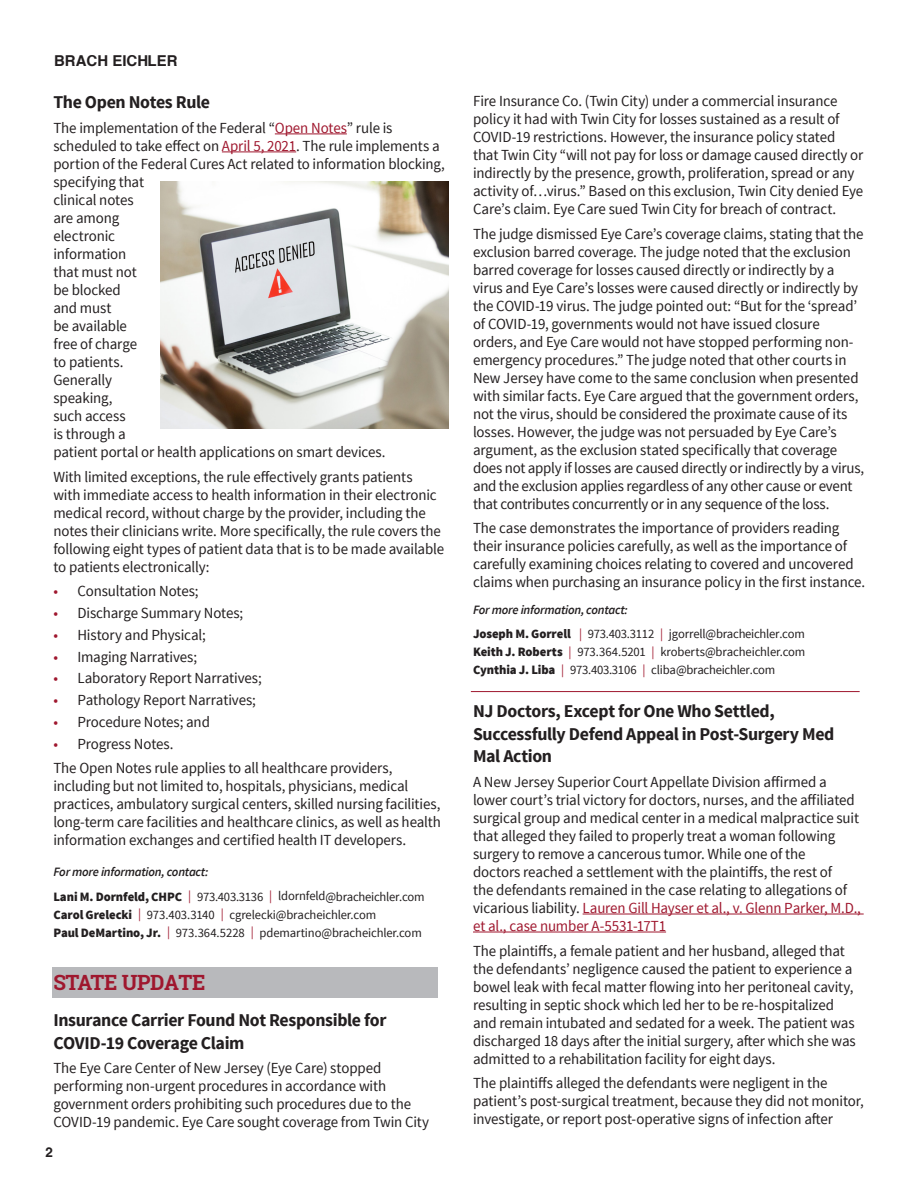
<style>
.page{position:relative;width:918px;height:1188px;background:#fff}
.page>*{position:absolute;margin:0;border:0;box-sizing:border-box;transform-origin:0 0}
.hyperlink{font:700 21px "Roboto Slab";letter-spacing:-.02em;color:#9f172e}
.FOR_MORE_INFORMATI{font:700 18px/22.5px "Source Sans Pro";letter-spacing:-.02em;color:#231f20}
.Back_Page_Contacts{font:700 18px/22.5px "Source Sans Pro";letter-spacing:-.02em;color:#231f20}
.Back_Page_Contacts-2{font:15.3px/18px "Source Sans Pro";letter-spacing:-.01em;color:#231f20}
.t1{font:700 15px "Swansea";color:#231f20}
.Page_Numbers_9_13_65{font:700 13.5px "Swansea";color:#231f20}
.hyperlink-2{font:12.75px/18px "Source Sans Pro";letter-spacing:-.02em;color:#231f20}
.Back_Page_Contacts-3{font:12.75px "Source Sans Pro";letter-spacing:-.01em;color:#231f20}
.FOR_MORE_INFORMATI-2{font:italic 600 12.75px "Source Sans Pro";letter-spacing:-.02em;color:#231f20}
.FOR_MORE_INFORMATI-3{font:12.75px "Source Sans Pro";letter-spacing:-.02em;color:#231f20}
.s1{color:#9f172e}
.s2{font-weight:900}
</style>
<div class="page">
<div style="left:52px;top:967px;width:386px;height:31px;background:#b8b9bc"></div>
<hr style="left:275px;top:134px;width:72px;height:1px;background:#9f172e">
<hr style="left:222px;top:152px;width:74px;height:1px;background:#9f172e">
<hr style="left:583px;top:914px;width:281px;height:1px;background:#9f172e">
<hr style="left:473px;top:932px;width:193px;height:1px;background:#9f172e">
<hr style="left:471px;top:691px;width:389px;height:1px;background:#9f172e">
<img style="left:161px;top:182px;width:287px;height:246px">
<p class="t1" style="left:54px;top:52px;width:125px">BRACH EICHLER</p>
<p class="FOR_MORE_INFORMATI" style="left:53px;top:91px;width:158px">The Open Notes Rule</p>
<p class="Back_Page_Contacts-2" style="left:53px;top:119px;width:393px">The implementation of the Federal “<span class="s1">Open Notes</span>” rule is scheduled to take effect on <span class="s1">April 5, 2021</span>. The rule implements a portion of the Federal Cures Act related to information blocking, specifying that<br>clinical notes<br>are among<br>electronic<br>information<br>that must not<br>be blocked<br>and must<br>be available<br>free of charge<br>to patients.<br>Generally<br>speaking,<br>such access<br>is through a<br>patient portal or health applications on smart devices.</p>
<p class="Back_Page_Contacts-2" style="left:53px;top:468px;width:392px">With limited exceptions, the rule effectively grants patients<br>with immediate access to health information in their electronic medical record, without charge by the provider, including the notes their clinicians write. More specifically, the rule covers the following eight types of patient data that is to be made available to patients electronically:</p>
<p class="Back_Page_Contacts-2" style="left:53px;top:582px;width:147px"><span class="s1">•</span> Consultation Notes;</p>
<p class="Back_Page_Contacts-2" style="left:53px;top:604px;width:191px"><span class="s1">•</span> Discharge Summary Notes;</p>
<p class="Back_Page_Contacts-2" style="left:53px;top:626px;width:154px"><span class="s1">•</span> History and Physical;</p>
<p class="Back_Page_Contacts-2" style="left:53px;top:648px;width:145px"><span class="s1">•</span> Imaging Narratives;</p>
<p class="Back_Page_Contacts-2" style="left:53px;top:669px;width:210px"><span class="s1">•</span> Laboratory Report Narratives;</p>
<p class="Back_Page_Contacts-2" style="left:53px;top:691px;width:204px"><span class="s1">•</span> Pathology Report Narratives;</p>
<p class="Back_Page_Contacts-2" style="left:53px;top:713px;width:158px"><span class="s1">•</span> Procedure Notes; and</p>
<p class="Back_Page_Contacts-2" style="left:53px;top:735px;width:122px"><span class="s1">•</span> Progress Notes.</p>
<p class="Back_Page_Contacts-2" style="left:53px;top:759px;width:389px">The Open Notes rule applies to all healthcare providers, including but not limited to, hospitals, physicians, medical practices, ambulatory surgical centers, skilled nursing facilities, long-term care facilities and healthcare clinics, as well as health information exchanges and certified health IT developers.</p>
<p class="FOR_MORE_INFORMATI-2" style="left:53px;top:864px;width:156px">For more information, contact:</p>
<p class="hyperlink-2" style="left:53px;top:888px;width:373px"><span class="s2">Lani M. Dornfeld, CHPC</span> <span class="s1">|</span> 973.403.3136 <span class="s1">|</span> ldornfeld@bracheichler.com<br><span class="s2">Carol Grelecki</span> <span class="s1">|</span> 973.403.3140 <span class="s1">|</span> cgrelecki@bracheichler.com</p>
<p class="Back_Page_Contacts-3" style="left:53px;top:925px;width:370px"><span class="s2">Paul DeMartino, Jr.</span> <span class="s1">|</span> 973.364.5228 <span class="s1">|</span> pdemartino@bracheichler.com</p>
<p class="hyperlink" style="left:53px;top:968px;width:154px">STATE UPDATE</p>
<p class="Back_Page_Contacts" style="left:53px;top:1010px;width:335px">Insurance Carrier Found Not Responsible for<br>COVID-19 Coverage Claim</p>
<p class="Back_Page_Contacts-2" style="left:53px;top:1060px;width:377px">The Eye Care Center of New Jersey (Eye Care) stopped performing non-urgent procedures in accordance with government orders prohibiting such procedures due to the COVID-19 pandemic. Eye Care sought coverage from Twin City</p>
<p class="Page_Numbers_9_13_65" style="left:45px;top:1144px;width:9px">2</p>
<p class="Back_Page_Contacts-2" style="left:473px;top:92px;width:392px">Fire Insurance Co. (Twin City) under a commercial insurance policy it had with Twin City for losses sustained as a result of COVID-19 restrictions. However, the insurance policy stated that Twin City “will not pay for loss or damage caused directly or indirectly by the presence, growth, proliferation, spread or any activity of…virus.” Based on this exclusion, Twin City denied Eye Care’s claim. Eye Care sued Twin City for breach of contract.</p>
<p class="Back_Page_Contacts-2" style="left:473px;top:225px;width:393px">The judge dismissed Eye Care’s coverage claims, stating that the exclusion barred coverage. The judge noted that the exclusion barred coverage for losses caused directly or indirectly by a virus and Eye Care’s losses were caused directly or indirectly by the COVID-19 virus. The judge pointed out: “But for the ‘spread’ of COVID-19, governments would not have issued closure orders, and Eye Care would not have stopped performing non&shy;emergency procedures.” The judge noted that other courts in New Jersey have come to the same conclusion when presented with similar facts. Eye Care argued that the government orders, not the virus, should be considered the proximate cause of its losses. However, the judge was not persuaded by Eye Care’s argument, as the exclusion stated specifically that coverage does not apply if losses are caused directly or indirectly by a virus, and the exclusion applies regardless of any other cause or event that contributes concurrently or in any sequence of the loss.</p>
<p class="Back_Page_Contacts-2" style="left:473px;top:520px;width:394px">The case demonstrates the importance of providers reading their insurance policies carefully, as well as the importance of carefully examining choices relating to covered and uncovered claims when purchasing an insurance policy in the first instance.</p>
<p class="FOR_MORE_INFORMATI-2" style="left:473px;top:601px;width:156px">For more information, contact:</p>
<p class="hyperlink-2" style="left:473px;top:625px;width:333px"><span class="s2">Joseph M. Gorrell</span> <span class="s1">|</span> 973.403.3112 <span class="s1">|</span> jgorrell@bracheichler.com</p>
<p class="Back_Page_Contacts-3" style="left:473px;top:644px;width:334px"><span class="s2">Keith J. Roberts</span> <span class="s1">|</span> 973.364.5201 <span class="s1">|</span> kroberts@bracheichler.com</p>
<p class="FOR_MORE_INFORMATI-3" style="left:473px;top:662px;width:304px"><span class="s2">Cynthia J. Liba</span> <span class="s1">|</span> 973.403.3106 <span class="s1">|</span> cliba@bracheichler.com</p>
<p class="FOR_MORE_INFORMATI" style="left:473px;top:701px;width:363px">NJ Doctors, Except for One Who Settled,<br>Successfully Defend Appeal in Post-Surgery Med<br>Mal Action</p>
<p class="Back_Page_Contacts-2" style="left:473px;top:773px;width:389px">A New Jersey Superior Court Appellate Division affirmed a lower court’s trial victory for doctors, nurses, and the affiliated surgical group and medical center in a medical malpractice suit that alleged they failed to properly treat a woman following surgery to remove a cancerous tumor. While one of the<br>doctors reached a settlement with the plaintiffs, the rest of<br>the defendants remained in the case relating to allegations of vicarious liability. <span class="s1">Lauren Gill Hayser et al., v. Glenn Parker, M.D., et al., case number A-5531-17T1</span></p>
<p class="Back_Page_Contacts-2" style="left:473px;top:942px;width:384px">The plaintiffs, a female patient and her husband, alleged that the defendants’ negligence caused the patient to experience a bowel leak with fecal matter flowing into her peritoneal cavity, resulting in septic shock which led her to be re-hospitalized and remain intubated and sedated for a week. The patient was discharged 18 days after the initial surgery, after which she was admitted to a rehabilitation facility for eight days.</p>
<p class="Back_Page_Contacts-2" style="left:473px;top:1075px;width:392px">The plaintiffs alleged the defendants were negligent in the patient’s post-surgical treatment, because they did not monitor, investigate, or report post-operative signs of infection after</p>
</div>
